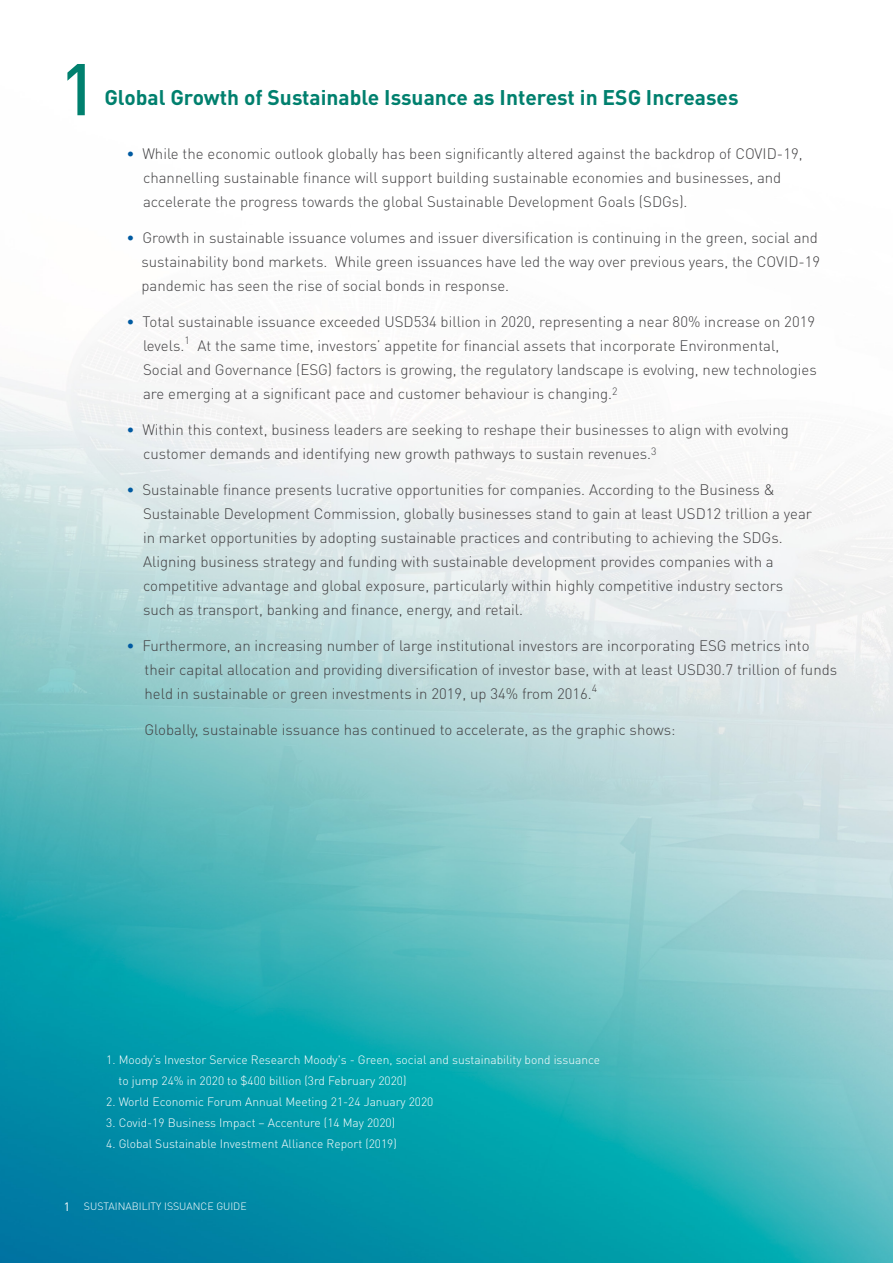
<style>
.page{position:relative;width:893px;height:1263px;background:#fff}
.page>*{position:absolute;margin:0;border:0;box-sizing:border-box;transform-origin:0 0}
.t1{font:500 72px "DIN Pro";color:#00806e}
.t2{font:700 21px "DIN Pro";color:#00806e}
.t3{font:300 15px/24px "DIN Pro";color:#414042}
.t4{font:300 12px/21px "DIN Pro";color:#fff}
.t5{font:300 10.5px "DIN Pro";color:#fff}
.t6{font:300 10.5px "DIN Pro";color:#414042}
.s1{color:#005aa1}
.s2{font-weight:400;font-size:12px}
</style>
<div class="page">
<img style="left:0;top:339px;width:893px;height:924px">
<h1 class="t1" style="left:59px;top:40px;width:40px">1</h1>
<h2 class="t2" style="left:105px;top:83px;width:636px">Global Growth of Sustainable Issuance as Interest in ESG Increases</h2>
<p class="t3" style="left:143px;top:141px;width:661px;text-indent:-16px"><span class="s1">•</span> While the economic outlook globally has been significantly altered against the backdrop of COVID-19, channelling sustainable finance will support building sustainable economies and businesses, and accelerate the progress towards the global Sustainable Development Goals (SDGs).</p>
<p class="t3" style="left:141px;top:225px;width:680px;text-indent:-15px"><span class="s1">•</span> Growth in sustainable issuance volumes and issuer diversification is continuing in the green, social and sustainability bond markets. While green issuances have led the way over previous years, the COVID-19 pandemic has seen the rise of social bonds in response.</p>
<p class="t3" style="left:143px;top:309px;width:674px;text-indent:-16px"><span class="s1">•</span> Total sustainable issuance exceeded USD534 billion in 2020, representing a near 80% increase on 2019 levels.</p>
<p class="t6" style="left:184px;top:333px;width:7px">1</p>
<p class="t3" style="left:143px;top:333px;width:675px;text-indent:54px">At the same time, investors’ appetite for financial assets that incorporate Environmental,<br>Social and Governance (ESG) factors is growing, the regulatory landscape is evolving, new technologies are emerging at a significant pace and customer behaviour is changing.<sup>2</sup></p>
<p class="t3" style="left:143px;top:417px;width:647px;text-indent:-17px"><span class="s1">•</span> Within this context, business leaders are seeking to reshape their businesses to align with evolving customer demands and identifying new growth pathways to sustain revenues.<sup>3</sup></p>
<p class="t3" style="left:143px;top:477px;width:670px;text-indent:-16px"><span class="s1">•</span> Sustainable finance presents lucrative opportunities for companies. According to the Business &amp; Sustainable Development Commission, globally businesses stand to gain at least USD12 trillion a year in market opportunities by adopting sustainable practices and contributing to achieving the SDGs.<br>Aligning business strategy and funding with sustainable development provides companies with a competitive advantage and global exposure, particularly within highly competitive industry sectors such as transport, banking and finance, energy, and retail.</p>
<p class="t3" style="left:144px;top:633px;width:694px;text-indent:-18px"><span class="s1">•</span> Furthermore, an increasing number of large institutional investors are incorporating ESG metrics into their capital allocation and providing diversification of investor base, with at least USD30.7 trillion of funds held in sustainable or green investments in 2019, up 34% from 2016.</p>
<p class="t6" style="left:592px;top:681px;width:7px">4</p>
<p class="t3" style="left:144px;top:717px;width:533px">Globally, sustainable issuance has continued to accelerate, as the graphic shows:</p>
<p class="t4" style="left:119px;top:1049px;width:483px;text-indent:-12px">1. Moody’s Investor Service Research Moody's - Green, social and sustainability bond issuance to jump 24% in 2020 to $400 billion (3rd February 2020)</p>
<p class="t4" style="left:106px;top:1091px;width:329px">2. World Economic Forum Annual Meeting 21-24 January 2020</p>
<p class="t4" style="left:106px;top:1112px;width:290px">3. Covid-19 Business Impact – Accenture (14 May 2020)</p>
<p class="t4" style="left:106px;top:1133px;width:292px">4. Global Sustainable Investment Alliance Report (2019)</p>
<p class="t5" style="left:64px;top:1199px;width:184px"><span class="s2">1</span> SUSTAINABILITY ISSUANCE GUIDE</p>
</div>
